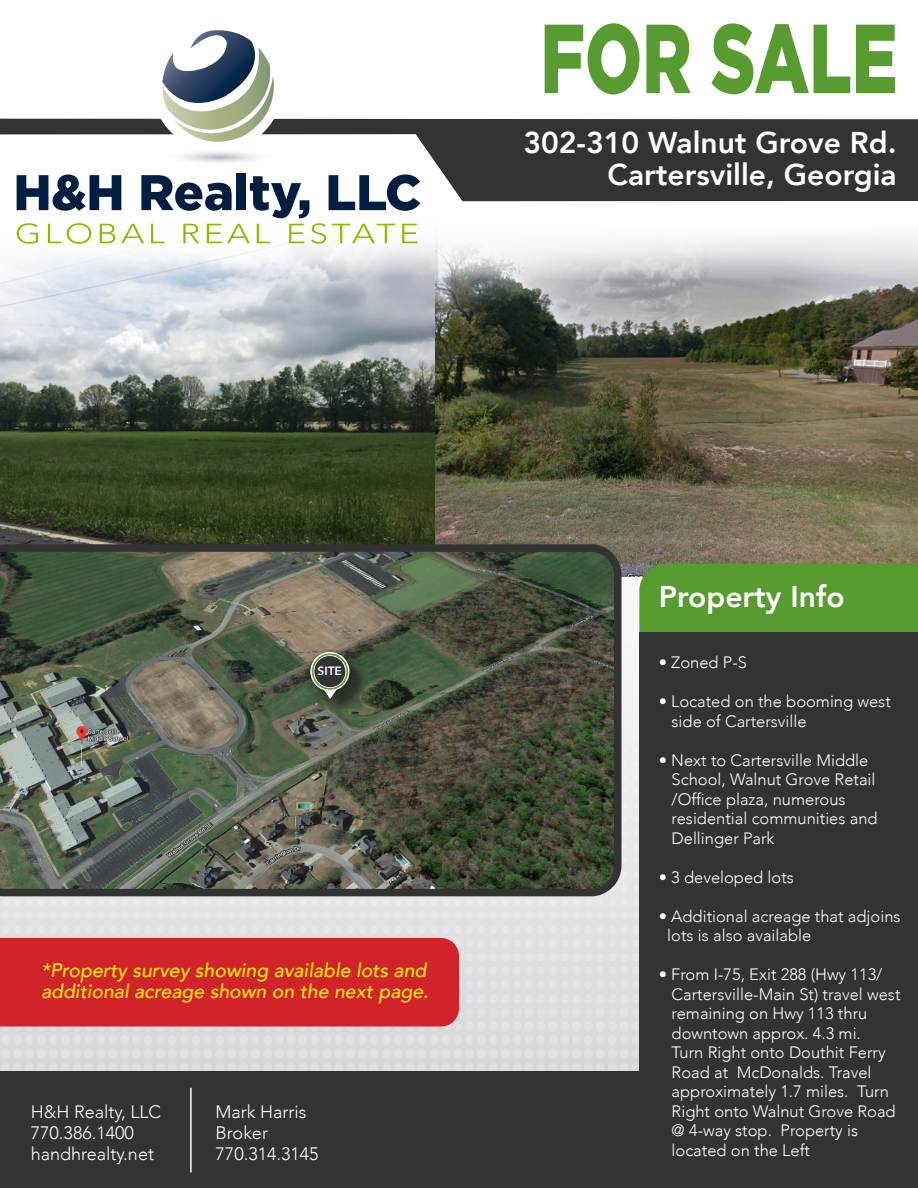
<style>
.page{position:relative;width:918px;height:1188px;background:#fff}
.page>*{position:absolute;margin:0;border:0;box-sizing:border-box;transform-origin:0 0}
.t1{font:900 97.8px "Gotham";color:#589b31;scale:.7 1}
.t2{font:800 30px "Avenir";color:#fff}
.t3{font:italic 500 19.5px "Avenir";color:#fff101}
.t4{font:300 18px "Avenir";color:#fff}
.t5{font:300 16.5px "Avenir";color:#fff}
.t6{font:800 12px "Avenir";color:#fff}
</style>
<div class="page">
<svg style="left:0;top:658px;width:639px;height:413px;background:#dfdfe0"></svg>
<img style="left:0;top:231px;width:435px;height:313px">
<img style="left:435px;top:236px;width:483px;height:341px">
<svg style="left:0;top:119px;width:918px;height:82px;fill:#333"></svg>
<div style="left:0;top:1071px;width:918px;height:117px;background:#333"></div>
<hr style="left:190px;top:1088px;width:2px;height:84px;background:#fff">
<div style="left:639px;top:564px;width:279px;height:68px;background:#589b31"></div>
<div style="left:639px;top:632px;width:279px;height:473px;background:#333"></div>
<svg style="left:17px;top:174px;width:403px;height:70px"></svg>
<img style="left:143px;top:147px;width:7px;height:19px">
<svg style="left:150px;top:30px;width:146px;height:136px"></svg>
<img style="left:0;top:544px;width:622px;height:352px">
<div style="left:310px;top:653px;width:60px;height:64px;background:#231f20;opacity:.75"></div>
<svg style="left:307px;top:650px;width:45px;height:49px;background:#5b6253"></svg>
<div style="left:0;top:938px;width:459px;height:89px;background:#d1232a"></div>
<p class="t1" style="left:540px;top:-9px;width:512px">FOR SALE</p>
<p class="t2" style="left:523px;top:119px;width:375px">302-310 Walnut Grove Rd.</p>
<p class="t2" style="left:608px;top:151px;width:290px">Cartersville, Georgia</p>
<p class="t6" style="left:318px;top:662px;width:26px">SITE</p>
<p class="t3" style="left:41px;top:959px;width:387px">*Property survey showing available lots and</p>
<p class="t3" style="left:41px;top:980px;width:389px">additional acreage shown on the next page.</p>
<p class="t4" style="left:31px;top:1101px;width:132px">H&amp;H Realty, LLC</p>
<p class="t4" style="left:31px;top:1122px;width:104px">770.386.1400</p>
<p class="t4" style="left:31px;top:1143px;width:125px">handhrealty.net</p>
<p class="t4" style="left:216px;top:1101px;width:92px">Mark Harris</p>
<p class="t4" style="left:216px;top:1122px;width:54px">Broker</p>
<p class="t4" style="left:216px;top:1143px;width:104px">770.314.3145</p>
<p class="t2" style="left:659px;top:573px;width:188px">Property Info</p>
<p class="t5" style="left:659px;top:653px;width:90px">• Zoned P-S</p>
<p class="t5" style="left:659px;top:692px;width:234px">• Located on the booming west</p>
<p class="t5" style="left:672px;top:711px;width:137px">side of Cartersville</p>
<p class="t5" style="left:659px;top:750px;width:211px">• Next to Cartersville Middle</p>
<p class="t5" style="left:672px;top:770px;width:205px">School, Walnut Grove Retail</p>
<p class="t5" style="left:672px;top:789px;width:175px">/Office plaza, numerous</p>
<p class="t5" style="left:672px;top:809px;width:208px">residential communities and</p>
<p class="t5" style="left:672px;top:828px;width:104px">Dellinger Park</p>
<p class="t5" style="left:659px;top:867px;width:137px">• 3 developed lots</p>
<p class="t5" style="left:659px;top:906px;width:243px">• Additional acreage that adjoins</p>
<p class="t5" style="left:667px;top:926px;width:145px">lots is also available</p>
<p class="t5" style="left:659px;top:965px;width:225px">• From I-75, Exit 288 (Hwy 113/</p>
<p class="t5" style="left:672px;top:984px;width:230px">Cartersville-Main St) travel west</p>
<p class="t5" style="left:672px;top:1004px;width:197px">remaining on Hwy 113 thru</p>
<p class="t5" style="left:672px;top:1023px;width:191px">downtown approx. 4.3 mi.</p>
<p class="t5" style="left:672px;top:1043px;width:216px">Turn Right onto Douthit Ferry</p>
<p class="t5" style="left:672px;top:1062px;width:201px">Road at McDonalds. Travel</p>
<p class="t5" style="left:672px;top:1082px;width:219px">approximately 1.7 miles. Turn</p>
<p class="t5" style="left:672px;top:1101px;width:226px">Right onto Walnut Grove Road</p>
<p class="t5" style="left:672px;top:1121px;width:188px">@ 4-way stop. Property is</p>
<p class="t5" style="left:672px;top:1140px;width:140px">located on the Left</p>
</div>
